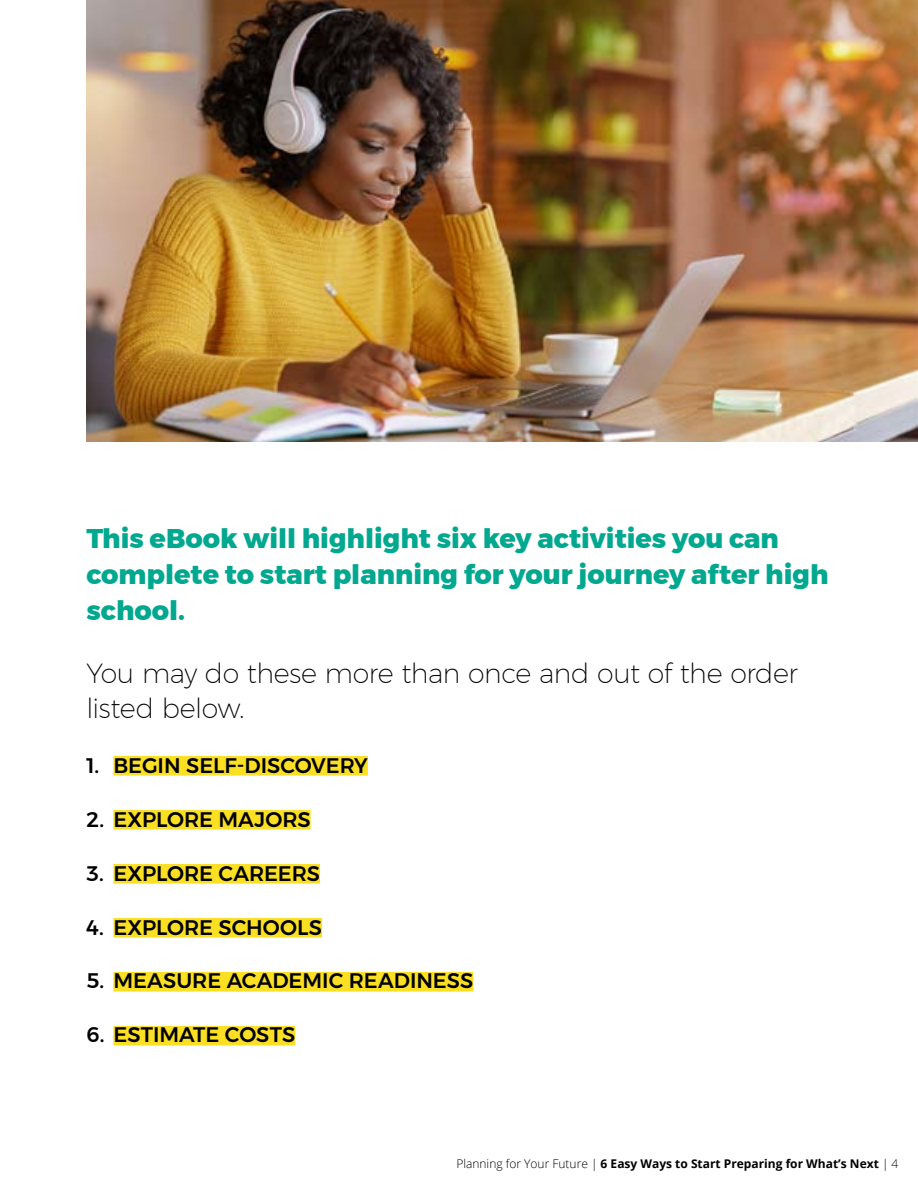
<style>
.page{position:relative;width:918px;height:1188px;background:#fff}
.page>*{position:absolute;margin:0;border:0;box-sizing:border-box;transform-origin:0 0}
.t1{font:800 27px/36px "Montserrat";color:#00a88f}
.t2{font:200 27px/36px "Montserrat";letter-spacing:-.015em;color:#000}
.t3{font:500 21px "Montserrat";color:#000}
.t4{font:700 12px "Open Sans";color:#000}
.s1{font-weight:300}
</style>
<div class="page">
<div style="left:113px;top:756px;width:255px;height:20px;background:#fadf23"></div>
<div style="left:113px;top:810px;width:198px;height:20px;background:#fadf23"></div>
<div style="left:113px;top:864px;width:207px;height:20px;background:#fadf23"></div>
<div style="left:113px;top:918px;width:209px;height:20px;background:#fadf23"></div>
<div style="left:113px;top:972px;width:360px;height:20px;background:#fadf23"></div>
<div style="left:113px;top:1026px;width:182px;height:20px;background:#fadf23"></div>
<img style="left:86px;top:0;width:832px;height:442px">
<p class="t1" style="left:86px;top:520px;width:744px">This eBook will highlight six key activities you can complete to start planning for your journey after high school.</p>
<p class="t2" style="left:86px;top:654px;width:713px">You may do these more than once and out of the order listed below.</p>
<p class="t3" style="left:86px;top:749px;width:283px">1. BEGIN SELF-DISCOVERY</p>
<p class="t3" style="left:86px;top:803px;width:226px">2. EXPLORE MAJORS</p>
<p class="t3" style="left:86px;top:857px;width:235px">3. EXPLORE CAREERS</p>
<p class="t3" style="left:86px;top:911px;width:237px">4. EXPLORE SCHOOLS</p>
<p class="t3" style="left:86px;top:965px;width:388px">5. MEASURE ACADEMIC READINESS</p>
<p class="t3" style="left:86px;top:1019px;width:210px">6. ESTIMATE COSTS</p>
<p class="t4" style="left:456px;top:1155px;width:444px"><span class="s1">Planning for Your Future |</span> 6 Easy Ways to Start Preparing for What’s Next <span class="s1">| 4</span></p>
</div>
